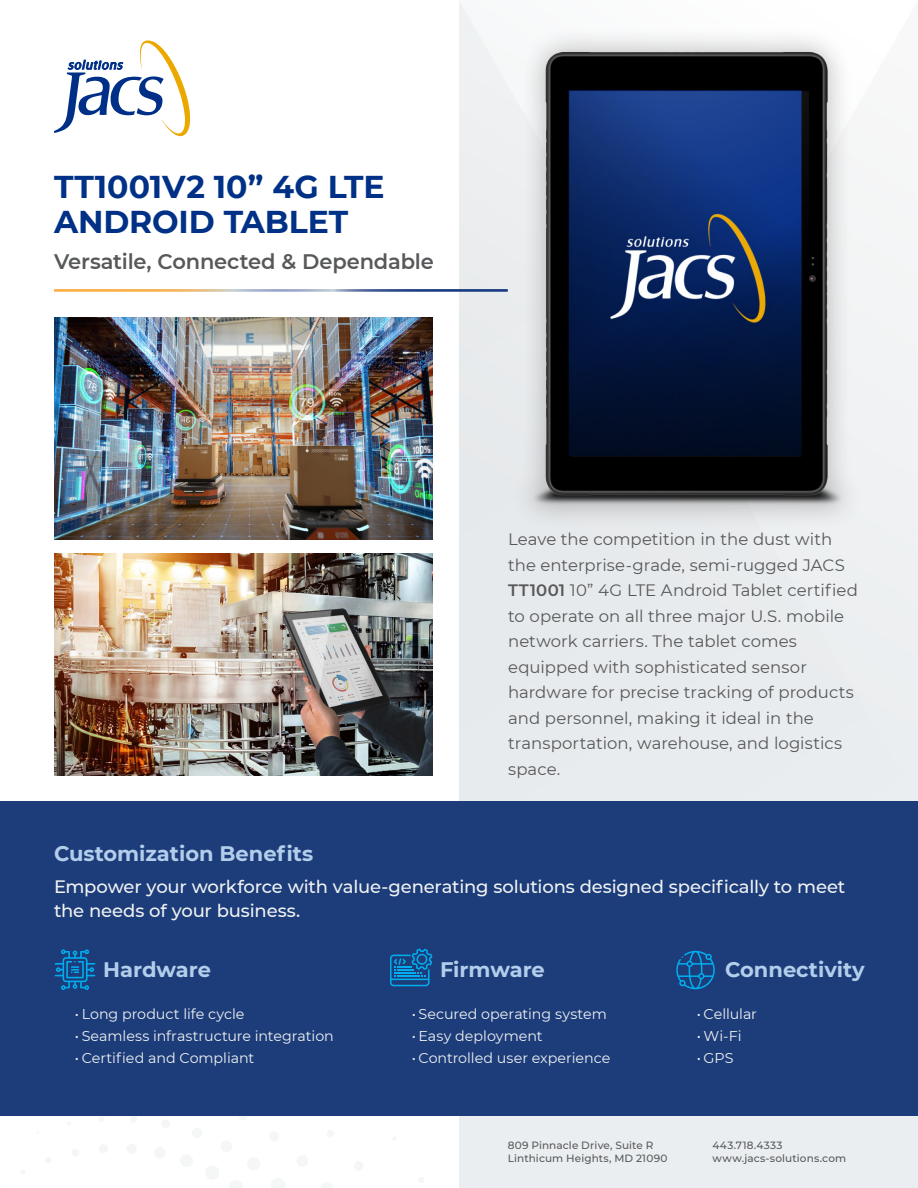
<style>
.page{position:relative;width:918px;height:1188px;background:#fff}
.page>*{position:absolute;margin:0;border:0;box-sizing:border-box;transform-origin:0 0}
.Device_Name{font:700 31.5px/34.5px "Montserrat";color:#003186}
.Subtitle_-_Smaller{font:600 21px "Montserrat";letter-spacing:-.01em;color:#57585a}
.Header_with_Icon__Le{font:700 21px "Montserrat";color:#b2ceeb}
.Customization_Header{font:700 21px "Montserrat";color:#b2ceeb}
.Customization_Body{font:500 18px/24px "Montserrat";letter-spacing:-.01em;color:#eef2f2}
.Product_Description{font:16.5px/25.5px "Montserrat";letter-spacing:.005em;color:#57585a}
.t1{font:14.25px "Montserrat";color:#eef2f2}
.t2{font:500 10.5px "Montserrat";letter-spacing:.015em;color:#57585a}
.t3{font:500 10.5px "Montserrat";letter-spacing:.035em;color:#57585a}
.s1{font-weight:600}
</style>
<div class="page">
<div style="left:126px;top:1143px;width:11px;height:11px;background:#f5f6f6;border-radius:50%"></div>
<div style="left:99px;top:1144px;width:9px;height:9px;background:#f5f6f6;border-radius:50%"></div>
<div style="left:130px;top:1115px;width:7px;height:8px;background:#f5f6f6;border-radius:50%"></div>
<div style="left:459px;top:0;width:459px;height:1188px;background:#ebeef0"></div>
<svg style="left:460px;top:0;width:458px;height:168px;fill:#f8f8f9"></svg>
<svg style="left:54px;top:40px;width:136px;height:96px"></svg>
<div style="left:0;top:801px;width:918px;height:315px;background:#1d3c7a"></div>
<img style="left:54px;top:553px;width:378px;height:222px">
<img style="left:54px;top:318px;width:378px;height:222px">
<svg style="left:55px;top:949px;width:40px;height:41px"></svg>
<svg style="left:390px;top:949px;width:42px;height:37px"></svg>
<svg style="left:676px;top:951px;width:39px;height:38px"></svg>
<div style="left:509px;top:26px;width:356px;height:504px;background:#231f20;opacity:.28"></div>
<img style="left:514px;top:35px;width:348px;height:478px">
<hr style="left:54px;top:289px;width:454px;height:3px;background:#fff">
<p class="Device_Name" style="left:54px;top:168px;width:332px">TT1001V2 10” 4G LTE<br>ANDROID TABLET</p>
<p class="Subtitle_-_Smaller" style="left:54px;top:247px;width:382px">Versatile, Connected &amp; Dependable</p>
<p class="Product_Description" style="left:508px;top:526px;width:351px">Leave the competition in the dust with the enterprise-grade, semi-rugged JACS <span class="s1">TT1001</span> 10” 4G LTE Android Tablet certified to operate on all three major U.S. mobile network carriers. The tablet comes equipped with sophisticated sensor hardware for precise tracking of products and personnel, making it ideal in the transportation, warehouse, and logistics space.</p>
<p class="Customization_Header" style="left:54px;top:838px;width:261px">Customization Benefits</p>
<p class="Customization_Body" style="left:54px;top:874px;width:793px">Empower your workforce with value-generating solutions designed specifically to meet the needs of your business.</p>
<p class="Header_with_Icon__Le" style="left:103px;top:955px;width:109px">Hardware</p>
<p class="t1" style="left:75px;top:1004px;width:171px">• Long product life cycle</p>
<p class="t1" style="left:75px;top:1026px;width:261px">• Seamless infrastructure integration</p>
<p class="t1" style="left:75px;top:1048px;width:181px">• Certified and Compliant</p>
<p class="Header_with_Icon__Le" style="left:440px;top:955px;width:106px">Firmware</p>
<p class="t1" style="left:412px;top:1004px;width:197px">• Secured operating system</p>
<p class="t1" style="left:412px;top:1026px;width:132px">• Easy deployment</p>
<p class="t1" style="left:412px;top:1048px;width:200px">• Controlled user experience</p>
<p class="t2" style="left:508px;top:1138px;width:147px">809 Pinnacle Drive, Suite R</p>
<p class="t2" style="left:508px;top:1151px;width:161px">Linthicum Heights, MD 21090</p>
<p class="Header_with_Icon__Le" style="left:725px;top:955px;width:141px">Connectivity</p>
<p class="t1" style="left:697px;top:1004px;width:62px">• Cellular</p>
<p class="t1" style="left:697px;top:1026px;width:46px">• Wi-Fi</p>
<p class="t1" style="left:697px;top:1048px;width:38px">• GPS</p>
<p class="t3" style="left:712px;top:1138px;width:72px">443.718.4333</p>
<p class="t2" style="left:712px;top:1151px;width:135px">www.jacs-solutions.com</p>
</div>
